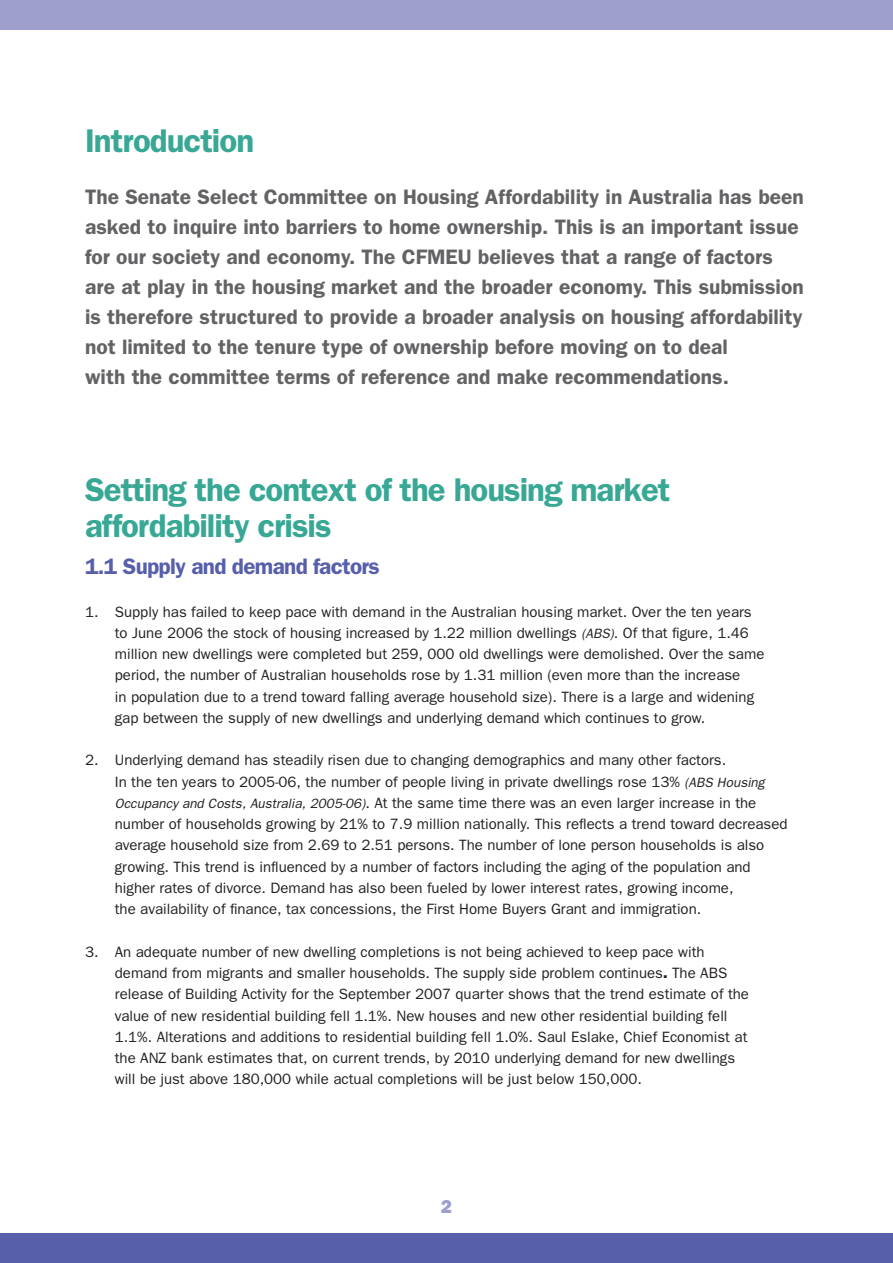
<style>
.page{position:relative;width:893px;height:1263px;background:#fff}
.page>*{position:absolute;margin:0;border:0;box-sizing:border-box;transform-origin:0 0}
.t1{font:600 33px/36px "Franklin Gothic";letter-spacing:-.03em;color:#38a895}
.t2{font:600 22.5px "Franklin Gothic";letter-spacing:-.03em;color:#575fab}
.t3{font:600 21px/30px "Franklin Gothic";color:#636366}
.t4{font:800 18.75px "Franklin Gothic";color:#9f9fce}
.t5{font:15px/21.3px "Franklin Gothic";color:#231f20}
.s1{font-style:italic;font-size:13.5px}
.s2{font-weight:800}
</style>
<div class="page">
<div style="left:0;top:1233px;width:893px;height:30px;background:#575fab"></div>
<div style="left:0;top:0;width:893px;height:30px;background:#9f9fce"></div>
<h1 class="t1" style="left:85px;top:123px;width:171px">Introduction</h1>
<p class="t3" style="left:85px;top:181px;width:720px">The Senate Select Committee on Housing Affordability in Australia has been asked to inquire into barriers to home ownership. This is an important issue for our society and economy. The CFMEU believes that a range of factors are at play in the housing market and the broader economy. This submission is therefore structured to provide a broader analysis on housing affordability not limited to the tenure type of ownership before moving on to deal<br>with the committee terms of reference and make recommendations.</p>
<h1 class="t1" style="left:85px;top:471px;width:587px">Setting the context of the housing market affordability crisis</h1>
<h2 class="t2" style="left:85px;top:553px;width:296px">1.1 Supply and demand factors</h2>
<p class="t5" style="left:115px;top:601px;width:651px;text-indent:-30px">1. Supply has failed to keep pace with demand in the Australian housing market. Over the ten years to June 2006 the stock of housing increased by 1.22 million dwellings <span class="s1">(ABS)</span>. Of that figure, 1.46 million new dwellings were completed but 259, 000 old dwellings were demolished. Over the same period, the number of Australian households rose by 1.31 million (even more than the increase<br>in population due to a trend toward falling average household size). There is a large and widening gap between the supply of new dwellings and underlying demand which continues to grow.</p>
<p class="t5" style="left:115px;top:750px;width:674px;text-indent:-30px">2. Underlying demand has steadily risen due to changing demographics and many other factors.<br>In the ten years to 2005-06, the number of people living in private dwellings rose 13% <span class="s1">(ABS Housing Occupancy and Costs, Australia, 2005-06)</span>. At the same time there was an even larger increase in the number of households growing by 21% to 7.9 million nationally. This reflects a trend toward decreased average household size from 2.69 to 2.51 persons. The number of lone person households is also growing. This trend is influenced by a number of factors including the aging of the population and higher rates of divorce. Demand has also been fueled by lower interest rates, growing income,<br>the availability of finance, tax concessions, the First Home Buyers Grant and immigration.</p>
<p class="t5" style="left:115px;top:941px;width:636px;text-indent:-30px">3. An adequate number of new dwelling completions is not being achieved to keep pace with demand from migrants and smaller households. The supply side problem continues<span class="s2">.</span> The ABS release of Building Activity for the September 2007 quarter shows that the trend estimate of the value of new residential building fell 1.1%. New houses and new other residential building fell 1.1%. Alterations and additions to residential building fell 1.0%. Saul Eslake, Chief Economist at the ANZ bank estimates that, on current trends, by 2010 underlying demand for new dwellings will be just above 180,000 while actual completions will be just below 150,000.</p>
<p class="t4" style="left:441px;top:1195px;width:13px">2</p>
</div>
